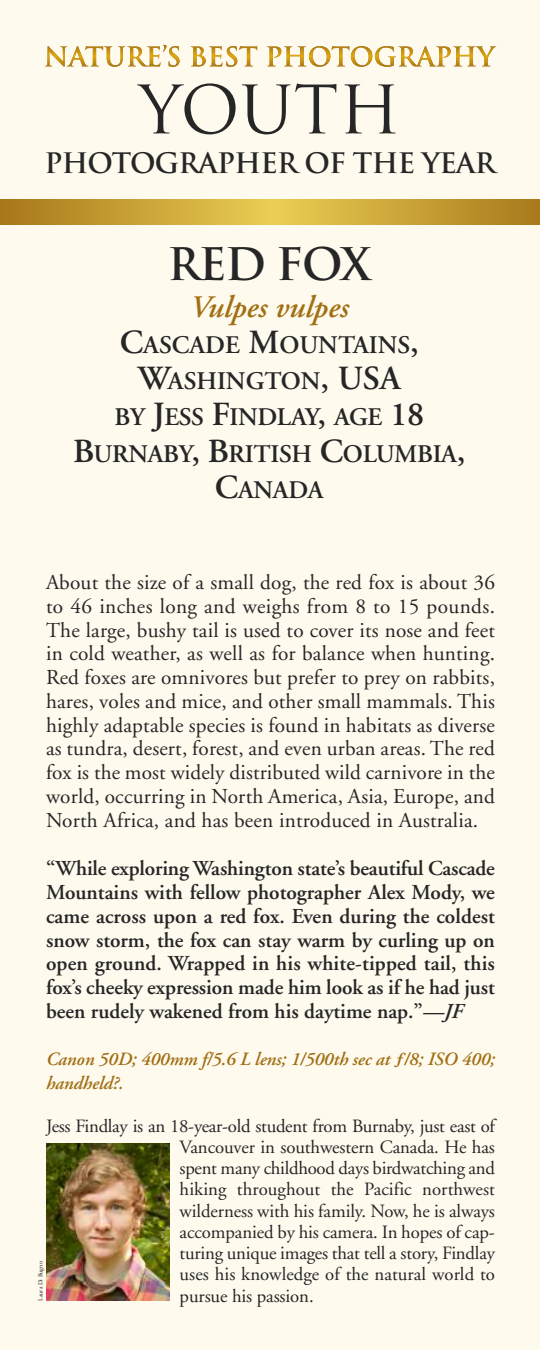
<style>
.page{position:relative;width:540px;height:1350px;background:#fefaed}
.page>*{position:absolute;margin:0;border:0;box-sizing:border-box;transform-origin:0 0}
.t1{font:65px "Trajan";color:#272627}
.t2{font:700 43.75px "Trajan";letter-spacing:-.035em;color:#272627}
.t3{font:italic 600 31.25px "Adobe Garamond";color:#a16f15}
.t4{font:700 27.5px "Trajan";letter-spacing:-.03em;color:#272627}
.t5{font:600 25.25px/36.2px "Adobe Garamond";letter-spacing:-.015em;color:#272627;text-align:center}
.t6{font:21.25px/23.8px "Adobe Garamond";letter-spacing:.01em;color:#272627;text-align:justify}
.t7{font:600 21.25px/23.8px "Adobe Garamond";color:#272627;text-align:justify}
.t8{font:18.75px/21.2px "Adobe Garamond";letter-spacing:.005em;color:#272627;text-align:justify}
.t9{font:italic 600 18.75px/23.8px "Adobe Garamond";letter-spacing:-.005em;color:#a16f15}
.t10{font:6.25px "Adobe Garamond";color:#272627}
.s1{font-size:33.75px}
.s2{font-style:italic}
</style>
<div class="page">
<img style="left:46px;top:1144px;width:124px;height:157px">
<svg style="left:45px;top:46px;width:177px;height:20px"></svg>
<svg style="left:0;top:199px;width:540px;height:25px;background:#c8a237"></svg>
<h1 class="t1" style="left:139px;top:73px;width:263px">YOUTH</h1>
<p class="t4" style="left:44px;top:148px;width:452px">PHOTOGRAPHER OF THE YEAR</p>
<h2 class="t2" style="left:167px;top:240px;width:206px">RED FOX</h2>
<h3 class="t3" style="left:190px;top:294px;width:160px">Vulpes vulpes</h3>
<p class="t5" style="left:73px;top:329px;width:394px"><span class="s1">C</span>ASCADE <span class="s1">M</span>OUNTAINS<span class="s1">,<br>W</span>ASHINGTON<span class="s1">, USA<br></span>BY <span class="s1">J</span>ESS <span class="s1">F</span>INDLAY<span class="s1">,</span> AGE <span class="s1">18<br>B</span>URNABY<span class="s1">, B</span>RITISH <span class="s1">C</span>OLUMBIA<span class="s1">,<br>C</span>ANADA</p>
<p class="t6" style="left:46px;top:572px;width:450px">About the size of a small dog, the red fox is about 36 to 46 inches long and weighs from 8 to 15 pounds.<br>The large, bushy tail is used to cover its nose and feet in cold weather, as well as for balance when hunting.<br>Red foxes are omnivores but prefer to prey on rabbits, hares, voles and mice, and other small mammals. This highly adaptable species is found in habitats as diverse as tundra, desert, forest, and even urban areas. The red fox is the most widely distributed wild carnivore in the world, occurring in North America, Asia, Europe, and North Africa, and has been introduced in Australia.</p>
<p class="t7" style="left:46px;top:859px;width:450px">“While exploring Washington state’s beautiful Cascade Mountains with fellow photographer Alex Mody, we came across upon a red fox. Even during the coldest snow storm, the fox can stay warm by curling up on open ground. Wrapped in his white-tipped tail, this fox’s cheeky expression made him look as if he had just been rudely wakened from his daytime nap.”<span class="s2">—JF</span></p>
<p class="t9" style="left:46px;top:1049px;width:450px">Canon 50D; 400mm f/5.6 L lens; 1/500th sec at ƒ/8; ISO 400; handheld?.</p>
<p class="t8" style="left:180px;top:1117px;width:317px;text-indent:-134px">Jess Findlay is an 18-year-old student from Burnaby, just east of Vancouver in southwestern Canada. He has spent many childhood days birdwatching and hiking throughout the Pacific northwest wilderness with his family. Now, he is always accompanied by his camera. In hopes of cap&shy;turing unique images that tell a story, Findlay uses his knowledge of the natural world to</p>
<p class="t10" style="left:38px;top:1301px;width:41px;rotate:-90deg">Laura Di Bugno</p>
<p class="t8" style="left:180px;top:1287px;width:136px">pursue his passion.</p>
</div>
